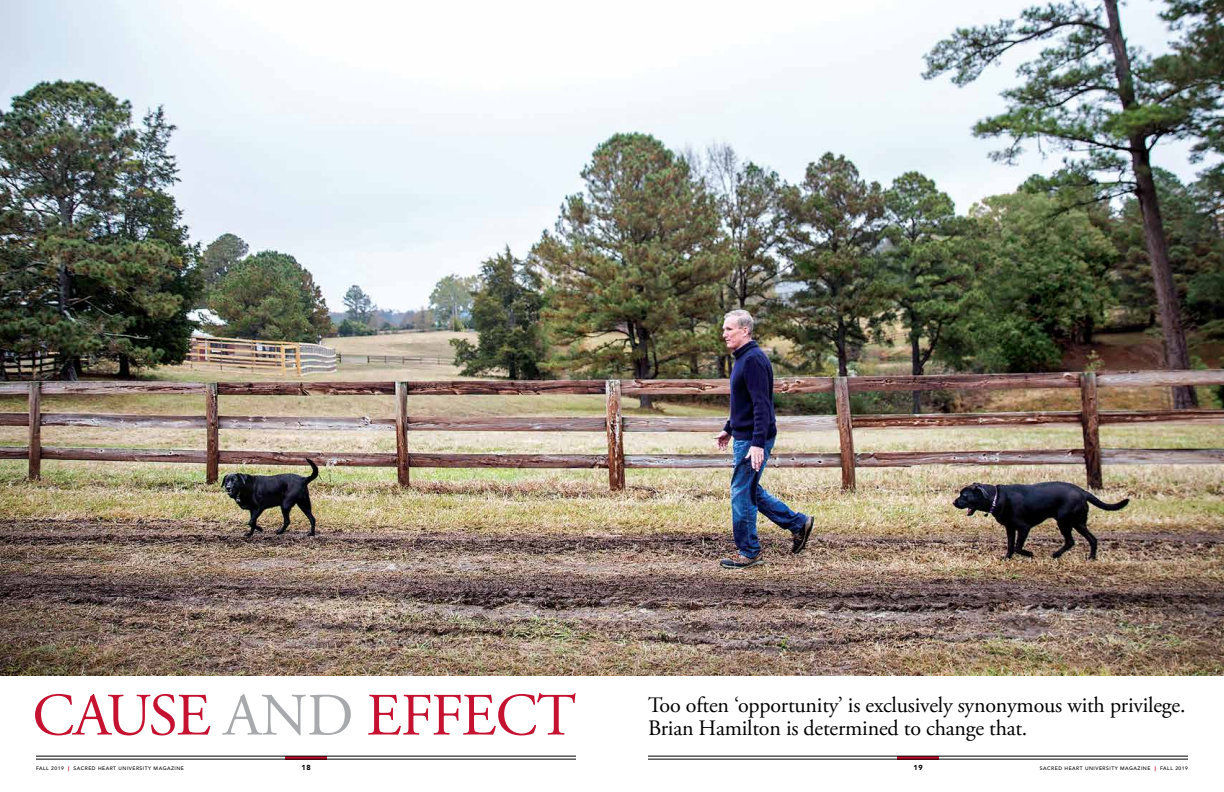
<style>
.page{position:relative;width:1224px;height:792px;background:#fff}
.page>*{position:absolute;margin:0;border:0;box-sizing:border-box;transform-origin:0 0}
.t1{font:60px "Adobe Garamond Pro";letter-spacing:-.015em;color:#c41230}
.t2{font:22px/23px "Adobe Garamond Pro";letter-spacing:-.01em;color:#000}
.t3{font:900 7.2px "Avenir";color:#000}
.t4{font:500 5px "Avenir";letter-spacing:.1em;color:#000}
.s1{color:#a7a9ac}
.s2{font-weight:900;color:#c41230}
</style>
<div class="page">
<hr style="left:285px;top:756px;width:42px;height:3px;background:#c41230">
<hr style="left:897px;top:756px;width:42px;height:3px;background:#c41230">
<hr style="left:648px;top:759px;width:540px;height:1px;background:#000">
<hr style="left:648px;top:756px;width:540px;height:1px;background:#000">
<img style="left:0;top:0;width:1224px;height:676px">
<hr style="left:36px;top:759px;width:540px;height:1px;background:#000">
<hr style="left:36px;top:756px;width:540px;height:1px;background:#000">
<h1 class="t1" style="left:32px;top:679px;width:545px">CAUSE <span class="s1">AND</span> EFFECT</h1>
<p class="t4" style="left:36px;top:764px;width:150px">FALL 2019 <span class="s2">|</span> SACRED HEART UNIVERSITY MAGAZINE</p>
<p class="t3" style="left:301px;top:762px;width:11px">18</p>
<p class="t2" style="left:648px;top:694px;width:539px">Too often ‘opportunity’ is exclusively synonymous with privilege.<br>Brian Hamilton is determined to change that.</p>
<p class="t3" style="left:913px;top:761px;width:11px">19</p>
<p class="t4" style="left:1040px;top:764px;width:150px">SACRED HEART UNIVERSITY MAGAZINE <span class="s2">|</span> FALL 2019</p>
</div>
